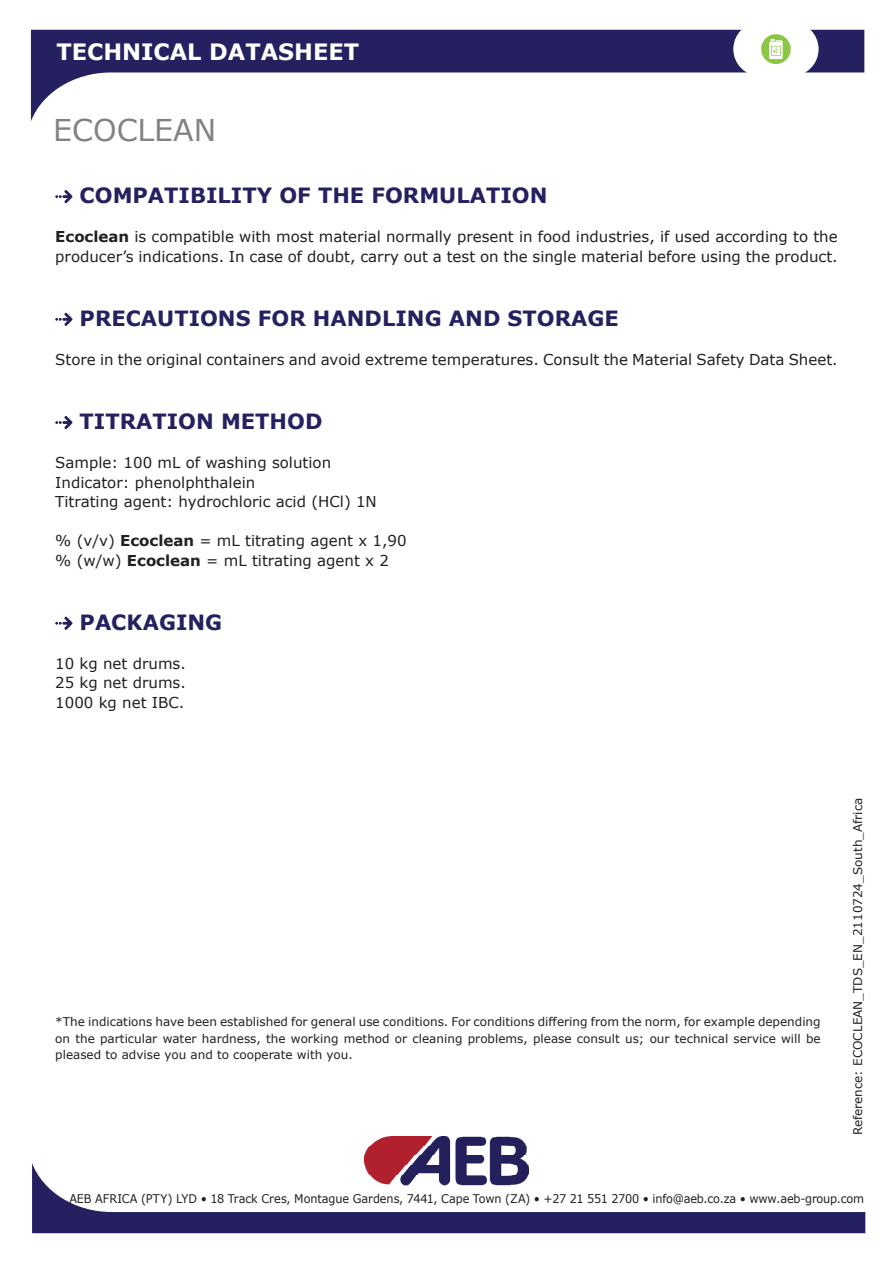
<style>
.page{position:relative;width:893px;height:1263px;background:#fff}
.page>*{position:absolute;margin:0;border:0;box-sizing:border-box;transform-origin:0 0}
.t1{font:30px "Verdana";color:#808285}
.t2{font:700 22.5px "Verdana";color:#fff}
.t3{font:700 21px "Verdana";color:#252161}
.t4{font:15px/19.5px "Verdana";color:#231f20}
.t5{font:12px/16.5px "Verdana";color:#231f20;text-align:justify}
.t6{font:12px "Verdana";color:#231f20;scale:.94 1}
.s1{font-weight:700}
</style>
<div class="page">
<svg style="left:31px;top:30px;width:833px;height:91px"></svg>
<svg style="left:32px;top:1163px;width:833px;height:70px"></svg>
<img style="left:364px;top:1136px;width:165px;height:49px">
<div style="left:733px;top:22px;width:86px;height:54px;background:#fff;border-radius:27px"></div>
<div style="left:761px;top:34px;width:30px;height:30px;background:#8bc644;border-radius:50%"></div>
<svg style="left:769px;top:39px;width:14px;height:20px"></svg>
<svg style="left:55px;top:190px;width:17px;height:13px"></svg>
<svg style="left:55px;top:313px;width:17px;height:13px"></svg>
<svg style="left:55px;top:416px;width:17px;height:13px"></svg>
<svg style="left:55px;top:617px;width:17px;height:13px"></svg>
<h2 class="t2" style="left:56px;top:36px;width:304px">TECHNICAL DATASHEET</h2>
<h1 class="t1" style="left:53px;top:110px;width:165px">ECOCLEAN</h1>
<h3 class="t3" style="left:80px;top:181px;width:469px">COMPATIBILITY OF THE FORMULATION</h3>
<p class="t4" style="left:55px;top:227px;width:784px"><span class="s1">Ecoclean</span> is compatible with most material normally present in food industries, if used according to the producer’s indications. In case of doubt, carry out a test on the single material before using the product.</p>
<h3 class="t3" style="left:80px;top:303px;width:541px">PRECAUTIONS FOR HANDLING AND STORAGE</h3>
<p class="t4" style="left:55px;top:349px;width:784px">Store in the original containers and avoid extreme temperatures. Consult the Material Safety Data Sheet.</p>
<h3 class="t3" style="left:80px;top:407px;width:244px">TITRATION METHOD</h3>
<p class="t4" style="left:55px;top:453px;width:323px">Sample: 100 mL of washing solution<br>Indicator: phenolphthalein<br>Titrating agent: hydrochloric acid (HCl) 1N</p>
<p class="t4" style="left:55px;top:531px;width:353px">% (v/v) <span class="s1">Ecoclean</span> = mL titrating agent x 1,90 % (w/w) <span class="s1">Ecoclean</span> = mL titrating agent x 2</p>
<h3 class="t3" style="left:80px;top:607px;width:144px">PACKAGING</h3>
<p class="t4" style="left:55px;top:653px;width:132px;text-align:justify">10 kg net drums.<br>25 kg net drums.<br>1000 kg net IBC.</p>
<p class="t5" style="left:55px;top:1013px;width:767px">*The indications have been established for general use conditions. For conditions differing from the norm, for example depending on the particular water hardness, the working method or cleaning problems, please consult us; our technical service will be pleased to advise you and to cooperate with you.</p>
<p class="t5" style="left:849px;top:1135px;width:339px;rotate:-90deg">Reference: ECOCLEAN_TDS_EN_2110724_South_Africa</p>
<p class="t6" style="left:69px;top:1190px;width:847px">AEB AFRICA (PTY) LYD • 18 Track Cres, Montague Gardens, 7441, Cape Town (ZA) • +27 21 551 2700 • info@aeb.co.za • www.aeb-group.com</p>
</div>
